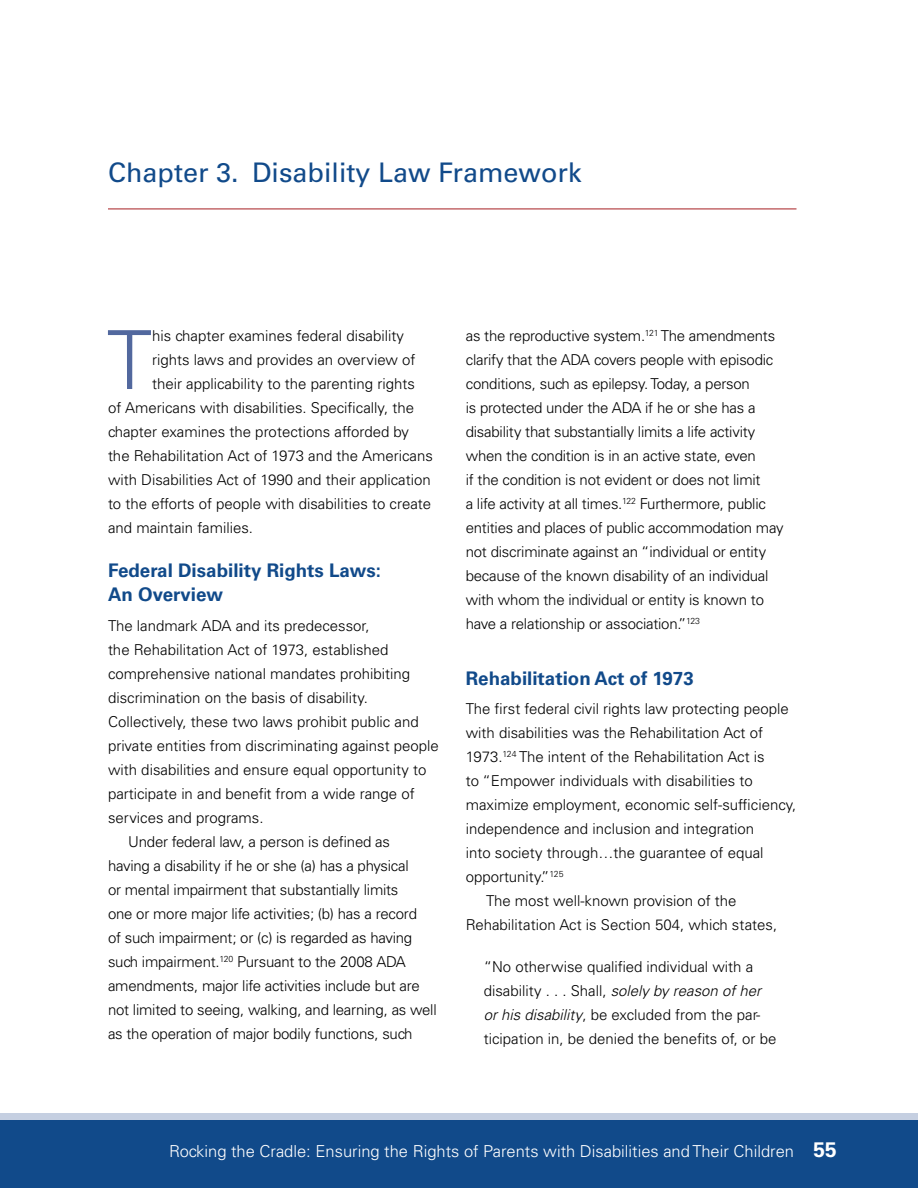
<style>
.page{position:relative;width:918px;height:1188px;background:#fff}
.page>*{position:absolute;margin:0;border:0;box-sizing:border-box;transform-origin:0 0}
.TX_DCap{font:300 81.45px "Univers LT Std";color:#52689e}
.CT{font:27px "Univers LT Std";color:#114a8a}
.t1{font:700 18.75px/24px "Univers LT Std";color:#114a8a}
.t2{font:300 16.5px "Univers LT Std";color:#fff}
.TXI{font:300 15px/24px "Univers LT Std";letter-spacing:-.015em;color:#000}
.TX{font:300 15px/24px "Univers LT Std";color:#000}
.TX_DCap-2{font:300 15px "Univers LT Std";color:#000}
.EXT{font:300 15px/24px "Univers LT Std";color:#000}
.s1{font-style:italic}
.s2{font-weight:700;font-size:21px}
</style>
<div class="page">
<hr style="left:108px;top:209px;width:688px;height:1px;background:#a61e22">
<div style="left:0;top:1114px;width:918px;height:6px;background:#c5cfe1"></div>
<div style="left:0;top:1120px;width:918px;height:68px;background:#114a8a"></div>
<p class="CT" style="left:108px;top:156px;width:475px">Chapter 3. Disability Law Framework</p>
<p class="TX_DCap" style="left:107px;top:311px;width:47px">T</p>
<p class="TX_DCap-2" style="left:152px;top:327px;width:254px">his chapter examines federal disability</p>
<p class="TX_DCap-2" style="left:152px;top:351px;width:265px">rights laws and provides an overview of</p>
<p class="TX_DCap-2" style="left:152px;top:375px;width:264px">their applicability to the parenting rights</p>
<p class="TX_DCap-2" style="left:108px;top:399px;width:308px">of Americans with disabilities. Specifically, the</p>
<p class="TX_DCap-2" style="left:108px;top:423px;width:303px">chapter examines the protections afforded by</p>
<p class="TX_DCap-2" style="left:108px;top:447px;width:326px">the Rehabilitation Act of 1973 and the Americans</p>
<p class="TX_DCap-2" style="left:108px;top:471px;width:324px">with Disabilities Act of 1990 and their application</p>
<p class="TX_DCap-2" style="left:108px;top:495px;width:325px">to the efforts of people with disabilities to create</p>
<p class="TX_DCap-2" style="left:108px;top:519px;width:147px">and maintain families.</p>
<h1 class="t1" style="left:108px;top:559px;width:274px">Federal Disability Rights Laws:<br>An Overview</h1>
<p class="TX" style="left:108px;top:613px;width:332px">The landmark ADA and its predecessor,<br>the Rehabilitation Act of 1973, established comprehensive national mandates prohibiting discrimination on the basis of disability.<br>Collectively, these two laws prohibit public and private entities from discriminating against people with disabilities and ensure equal opportunity to participate in and benefit from a wide range of services and programs.</p>
<p class="TXI" style="left:108px;top:829px;width:330px;text-indent:20px">Under federal law, a person is defined as<br>having a disability if he or she (a) has a physical<br>or mental impairment that substantially limits<br>one or more major life activities; (b) has a record<br>of such impairment; or (c) is regarded as having such impairment.<sup>120</sup> Pursuant to the 2008 ADA amendments, major life activities include but are not limited to seeing, walking, and learning, as well as the operation of major bodily functions, such</p>
<p class="TXI" style="left:466px;top:324px;width:319px">as the reproductive system.<sup>121</sup> The amendments clarify that the ADA covers people with episodic conditions, such as epilepsy. Today, a person<br>is protected under the ADA if he or she has a disability that substantially limits a life activity when the condition is in an active state, even<br>if the condition is not evident or does not limit<br>a life activity at all times.<sup>122</sup> Furthermore, public entities and places of public accommodation may not discriminate against an “individual or entity because of the known disability of an individual with whom the individual or entity is known to have a relationship or association.”<sup>123</sup></p>
<h1 class="t1" style="left:466px;top:666px;width:230px">Rehabilitation Act of 1973</h1>
<p class="TX" style="left:466px;top:697px;width:332px">The first federal civil rights law protecting people with disabilities was the Rehabilitation Act of 1973.<sup>124</sup> The intent of the Rehabilitation Act is<br>to “Empower individuals with disabilities to maximize employment, economic self-sufficiency, independence and inclusion and integration<br>into society through…the guarantee of equal opportunity.”<sup>125</sup></p>
<p class="TXI" style="left:466px;top:889px;width:313px;text-indent:20px">The most well-known provision of the<br>Rehabilitation Act is Section 504, which states,</p>
<p class="EXT" style="left:484px;top:955px;width:294px">“No otherwise qualified individual with a disability . . . Shall, <span class="s1">solely by reason of her or his disability</span>, be excluded from the par&shy;ticipation in, be denied the benefits of, or be</p>
<p class="t2" style="left:169px;top:1141px;width:669px">Rocking the Cradle: Ensuring the Rights of Parents with Disabilities and Their Children <span class="s2">55</span></p>
</div>
